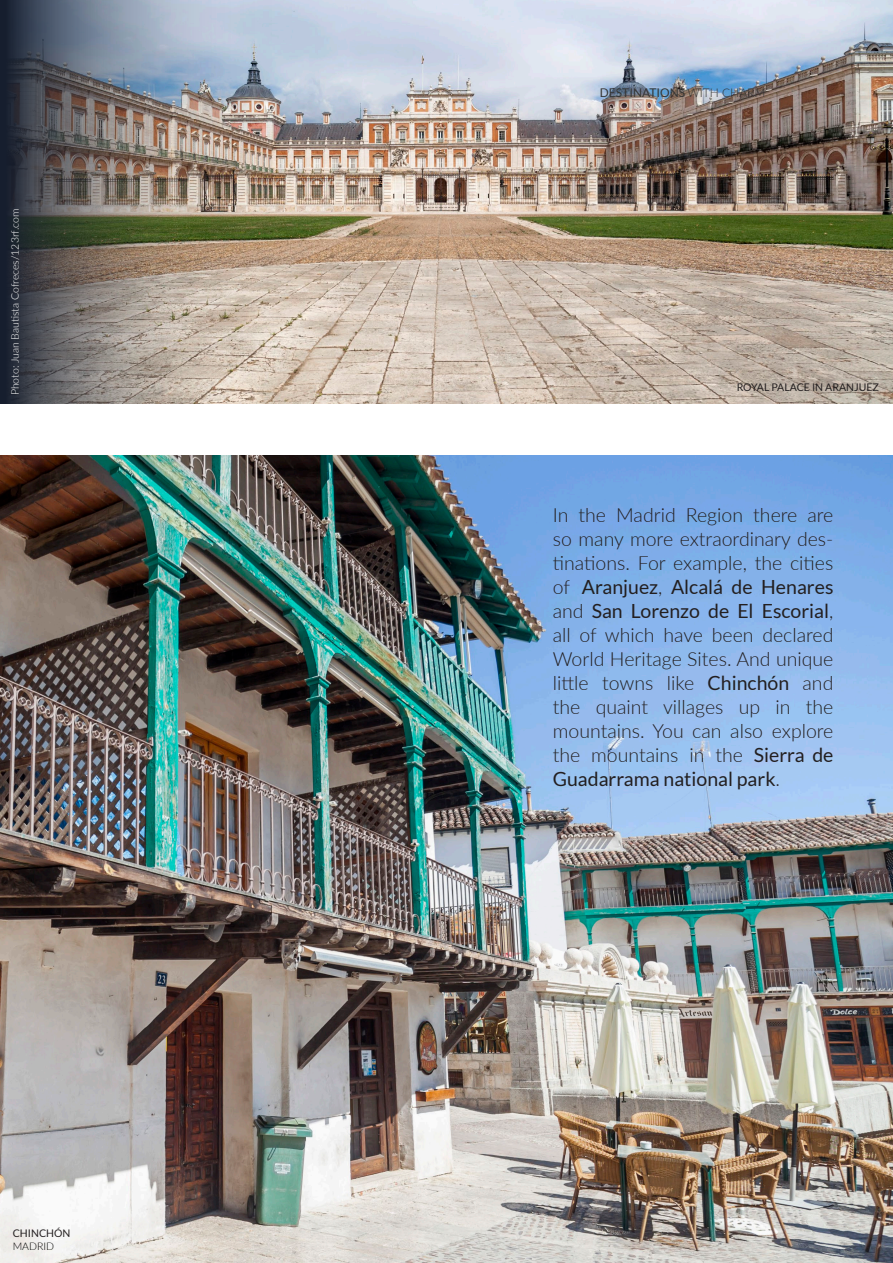
<style>
.page{position:relative;width:893px;height:1263px;background:#fff}
.page>*{position:absolute;margin:0;border:0;box-sizing:border-box;transform-origin:0 0}
.Body{font:300 19.5px/24px "Lato";color:#231f20;text-align:justify}
.t1{font:12px "Lato";color:#353534}
.t2{font:300 12px "Lato";color:#353534}
.PIE_ARRIBA{font:300 10.5px "Lato";color:#fff}
.PIE_ARRIBA-2{font:10.5px "Lato";color:#231f20}
.SUBPIE_ARRIBA{font:300 10.5px "Lato";color:#000}
.s1{font-weight:300}
.s2{font-weight:400}
</style>
<div class="page">
<img style="left:276px;top:0;width:617px;height:404px">
<img style="left:0;top:0;width:276px;height:404px">
<img style="left:0;top:455px;width:893px;height:808px">
<p class="PIE_ARRIBA" style="left:8px;top:395px;width:188px;rotate:-90deg">Photo: Juan Bautista Cofreces/123rf.com</p>
<p class="PIE_ARRIBA-2" style="left:13px;top:1227px;width:59px">CHINCHÓN</p>
<p class="SUBPIE_ARRIBA" style="left:13px;top:1238px;width:43px">MADRID</p>
<p class="t1" style="left:600px;top:86px;width:167px">DESTINATIONS <span class="s1">WITH CHARM</span></p>
<p class="PIE_ARRIBA-2" style="left:737px;top:382px;width:144px">ROYAL PALACE IN ARANJUEZ</p>
<p class="Body" style="left:553px;top:502px;width:282px">In the Madrid Region there are so many more extraordinary des&shy;tinations. For example, the cities of <span class="s2">Aranjuez</span>, <span class="s2">Alcalá de Henares </span>and <span class="s2">San Lorenzo de El Escorial</span>, all of which have been declared World Heritage Sites. And unique little towns like <span class="s2">Chinchón</span> and the quaint villages up in the mountains. You can also explore the mountains in the <span class="s2">Sierra de Guadarrama national park</span>.</p>
<p class="t2" style="left:751px;top:1175px;width:15px">11</p>
</div>
